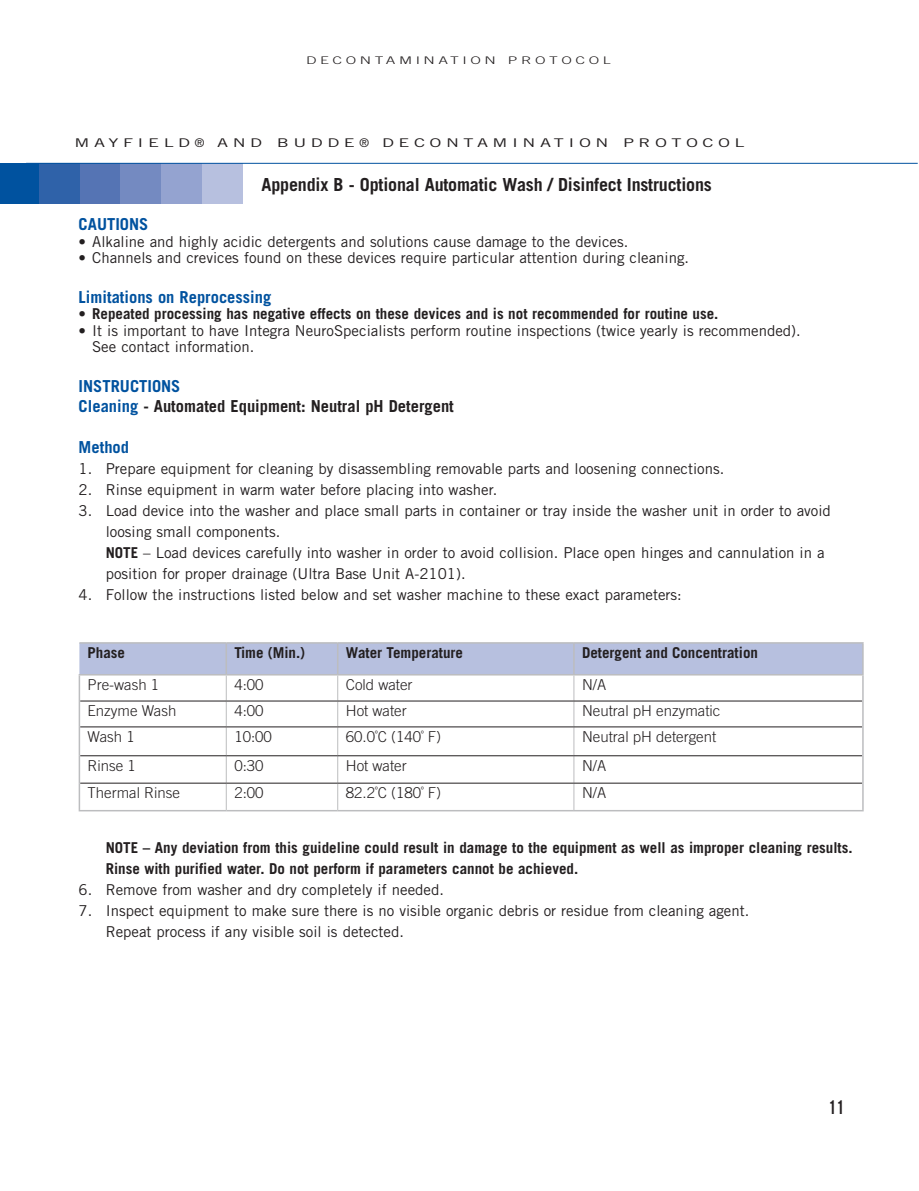
<style>
.page{position:relative;width:919px;height:1191px;background:#fff}
.page>*{position:absolute;margin:0;border:0;box-sizing:border-box;transform-origin:0 0}
.t1{font:700 18.75px "Trade Gothic";color:#231f20;scale:.8 1}
.t2{font:700 18px "Trade Gothic";letter-spacing:-.01em;color:#231f20}
.t3{font:700 16.5px/19.8px "Trade Gothic";color:#231f20}
.t4{font:700 16.5px "Trade Gothic";color:#00529f}
.t5{font:15px/21px "Trade Gothic";color:#231f20}
.t6{font:700 15px/21px "Trade Gothic";color:#231f20}
.t7{font:300 15px "Trade Gothic";color:#231f20}
.t8{font:12px "Trade Gothic";letter-spacing:.25em;color:#231f20;scale:1.5 1}
.t9{font:300 10.5px "Trade Gothic";letter-spacing:.225em;color:#231f20;scale:1.5 1}
.s1{font-family:"Helvetica Neue"}
.s2{font-family:"Helvetica Neue";font-weight:400}
.s3{color:#00529f}
.s4{font-weight:700}
</style>
<div class="page">
<div style="left:0;top:163px;width:40px;height:41px;background:#00529f"></div>
<div style="left:40px;top:163px;width:40px;height:41px;background:#2f62a9"></div>
<div style="left:80px;top:163px;width:41px;height:41px;background:#5574b4"></div>
<div style="left:121px;top:163px;width:40px;height:41px;background:#748ac1"></div>
<div style="left:161px;top:163px;width:41px;height:41px;background:#94a3d0"></div>
<div style="left:202px;top:163px;width:40px;height:41px;background:#b7c0df"></div>
<hr style="left:26px;top:163px;width:891px;height:1px;background:#00529f">
<hr style="left:79px;top:810px;width:147px;height:1px;background:#bcbdbf">
<hr style="left:226px;top:810px;width:112px;height:1px;background:#bcbdbf">
<hr style="left:338px;top:810px;width:236px;height:1px;background:#bcbdbf">
<hr style="left:574px;top:810px;width:289px;height:1px;background:#bcbdbf">
<svg style="left:79px;top:643px;width:784px;height:167px"></svg>
<hr style="left:79px;top:642px;width:147px;height:1px;background:#bcbdbf">
<hr style="left:226px;top:642px;width:112px;height:1px;background:#bcbdbf">
<hr style="left:338px;top:642px;width:236px;height:1px;background:#bcbdbf">
<hr style="left:574px;top:642px;width:289px;height:1px;background:#bcbdbf">
<hr style="left:225px;top:643px;width:2px;height:31px;background:#bcbdbf">
<hr style="left:337px;top:643px;width:1px;height:31px;background:#bcbdbf">
<hr style="left:573px;top:643px;width:1px;height:31px;background:#bcbdbf">
<hr style="left:862px;top:643px;width:1px;height:31px;background:#bcbdbf">
<hr style="left:79px;top:674px;width:147px;height:1px;background:#bcbdbf">
<hr style="left:226px;top:674px;width:112px;height:1px;background:#bcbdbf">
<hr style="left:338px;top:674px;width:236px;height:1px;background:#bcbdbf">
<hr style="left:574px;top:674px;width:289px;height:1px;background:#bcbdbf">
<p class="t9" style="left:306px;top:54px;width:204px">DECONTAMINATION PROTOCOL</p>
<p class="t8" style="left:75px;top:136px;width:145px">mayfield® an d bu</p>
<p class="t8" style="left:311px;top:136px;width:80px">dde® decont</p>
<p class="t8" style="left:477px;top:136px;width:78px">amin at ion</p>
<p class="t8" style="left:623px;top:136px;width:11px">protoco</p>
<p class="t8" style="left:734px;top:136px;width:8px">l</p>
<p class="t2" style="left:261px;top:173px;width:451px">Appendix B - Optional Automatic Wash / Disinfect Instructions</p>
<p class="t4" style="left:79px;top:214px;width:71px">CAUTIONS</p>
<p class="t5" style="left:79px;top:230px;width:551px"><span class="s1">•</span> Alkaline and highly acidic detergents and solutions cause damage to the devices.</p>
<p class="t5" style="left:79px;top:247px;width:612px"><span class="s1">•</span> Channels and crevices found on these devices require particular attention during cleaning.</p>
<p class="t4" style="left:79px;top:287px;width:194px">Limitations on Reprocessing</p>
<p class="t6" style="left:79px;top:303px;width:641px"><span class="s2">•</span> Repeated processing has negative effects on these devices and is not recommended for routine use.</p>
<p class="t5" style="left:92px;top:322px;width:710px;line-height:16.5px;text-indent:-13px"><span class="s1">•</span> I t is important to have I ntegra NeuroSpecialists perform routine inspections (twice yearly is recommended).<br>See contact information.</p>
<p class="t3" style="left:79px;top:376px;width:376px"><span class="s3">INSTRUCTIONS<br>Cleaning</span> - Automated Equipment: Neutral pH Detergent</p>
<p class="t4" style="left:79px;top:437px;width:52px">Method</p>
<p class="t5" style="left:106px;top:458px;width:726px">Prepare equipment for cleaning by disassembling removable parts and loosening connections.<br>Rinse equipment in warm water before placing into washer.<br>Load device into the washer and place small parts in container or tray inside the washer unit in order to avoid loosing small components.<br><span class="s4">NOTE</span> – Load devices carefully into washer in order to avoid collision. Place open hinges and cannulation in a position for proper drainage (Ultra Base Unit A-2101).<br>Follow the instructions listed below and set washer machine to these exact parameters:</p>
<p class="t5" style="left:79px;top:458px;width:15px;text-align:justify">1.<br>2.<br>3.</p>
<p class="t5" style="left:79px;top:584px;width:15px">4.</p>
<p class="t6" style="left:87px;top:642px;width:39px">Phase</p>
<p class="t6" style="left:234px;top:642px;width:72px">Time (Min.)</p>
<p class="t6" style="left:346px;top:642px;width:119px">Water Temperature</p>
<p class="t6" style="left:582px;top:642px;width:177px">Detergent and Concentration</p>
<p class="t7" style="left:87px;top:676px;width:73px">Pre-wash 1</p>
<p class="t7" style="left:234px;top:676px;width:31px">4:00</p>
<p class="t7" style="left:346px;top:676px;width:68px">Cold water</p>
<p class="t7" style="left:582px;top:676px;width:26px">N/A</p>
<p class="t7" style="left:87px;top:702px;width:90px">Enzyme Wash</p>
<p class="t7" style="left:234px;top:702px;width:31px">4:00</p>
<p class="t7" style="left:346px;top:702px;width:62px">Hot water</p>
<p class="t7" style="left:582px;top:702px;width:140px">Neutral pH enzymatic</p>
<p class="t7" style="left:87px;top:728px;width:49px">Wash 1</p>
<p class="t7" style="left:234px;top:728px;width:39px">10:00</p>
<p class="t7" style="left:346px;top:728px;width:97px">60.0<sup>º</sup>C (140<sup>º</sup> F)</p>
<p class="t7" style="left:582px;top:728px;width:136px">Neutral pH detergent</p>
<p class="t7" style="left:87px;top:756px;width:50px">Rinse 1</p>
<p class="t7" style="left:234px;top:756px;width:31px">0:30</p>
<p class="t7" style="left:346px;top:756px;width:62px">Hot water</p>
<p class="t7" style="left:582px;top:756px;width:26px">N/A</p>
<p class="t7" style="left:87px;top:784px;width:94px">Thermal Rinse</p>
<p class="t7" style="left:234px;top:784px;width:31px">2:00</p>
<p class="t7" style="left:346px;top:784px;width:97px">82.2<sup>º</sup>C (180<sup>º</sup> F)</p>
<p class="t7" style="left:582px;top:784px;width:26px">N/A</p>
<p class="t6" style="left:106px;top:837px;width:748px">NOTE – Any deviation from this guideline could result in damage to the equipment as well as improper cleaning results.<br>Rinse with purified water. Do not perform if parameters cannot be achieved.</p>
<p class="t5" style="left:106px;top:879px;width:340px">Remove from washer and dry completely if needed.</p>
<p class="t5" style="left:79px;top:900px;width:672px">7.I nspect equipment to make sure there is no visible organic debris or residue from cleaning agent.</p>
<p class="t5" style="left:106px;top:921px;width:300px">Repeat process if any visible soil is detected.</p>
<p class="t5" style="left:79px;top:879px;width:15px">6.</p>
<p class="t1" style="left:828px;top:1096px;width:22px">11</p>
</div>
